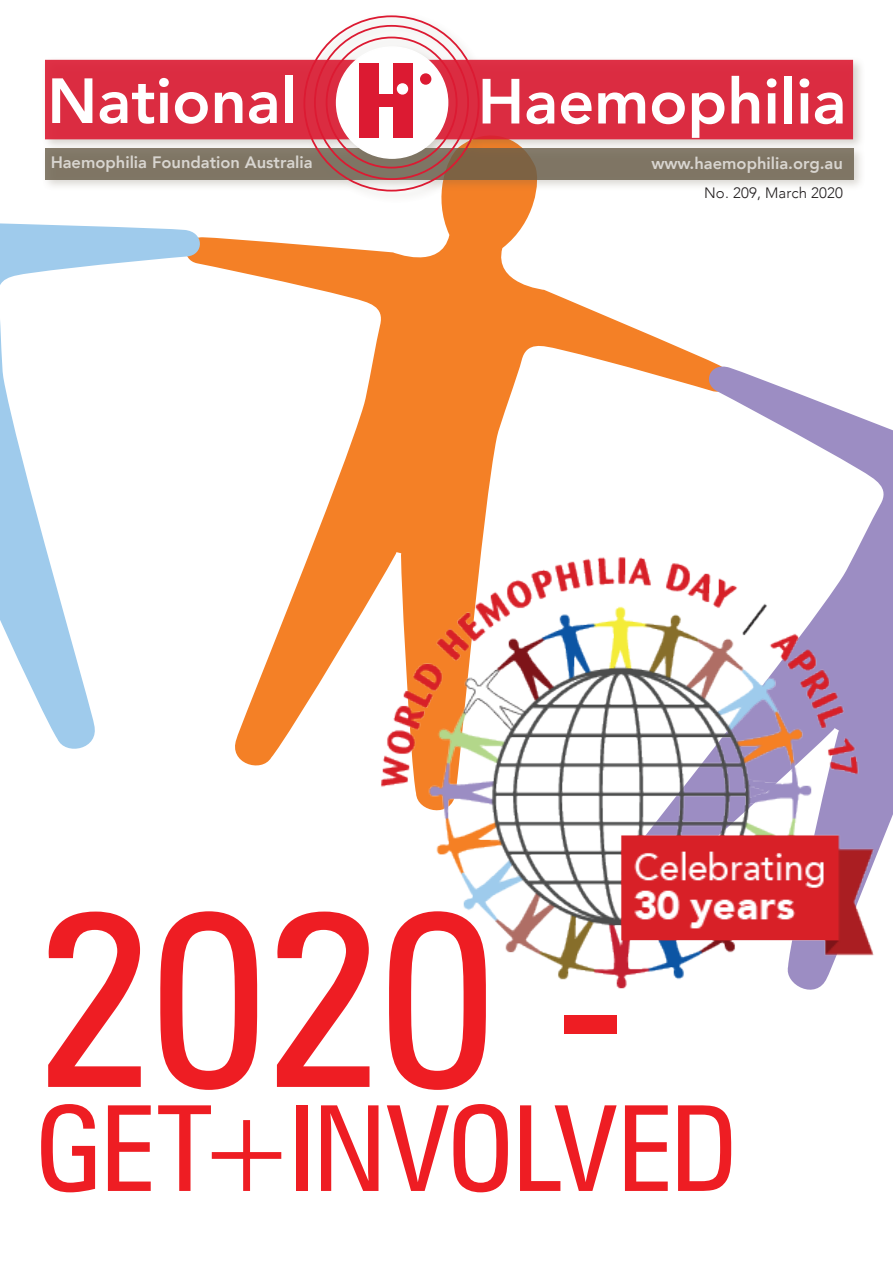
<style>
.page{position:relative;width:893px;height:1266px;background:#fff}
.page>*{position:absolute;margin:0;border:0;box-sizing:border-box;transform-origin:0 0}
.t1{font:condensed 247.5px "Zurich BT";color:#ee1d23}
.t2{font:condensed 118.8px "Zurich BT";letter-spacing:-.015em;color:#ee1d23}
.t3{font:800 63px "Avenir";color:#fff}
.t4{font:800 16.5px "Avenir";color:#fff}
.t5{font:300 15px "Avenir";letter-spacing:.01em;color:#231f20}
</style>
<div class="page">
<svg style="left:205px;top:204px;width:478px;height:562px"></svg>
<svg style="left:0;top:223px;width:205px;height:526px"></svg>
<svg style="left:610px;top:349px;width:283px;height:492px"></svg>
<div style="left:41px;top:12px;width:824px;height:192px;background:#685d49;opacity:.3"></div>
<div style="left:45px;top:60px;width:808px;height:79px;background:#db2c41"></div>
<svg style="left:45px;top:148px;width:808px;height:31px;background:#7f7462"></svg>
<svg style="left:303px;top:15px;width:177px;height:177px"></svg>
<div style="left:337px;top:47px;width:111px;height:111px;background:#fff;border-radius:50%"></div>
<div style="left:336px;top:46px;width:112px;height:113px;border:2px solid #fff;border-radius:50%"></div>
<div style="left:360px;top:63px;width:19px;height:75px;background:#dc1a32"></div>
<div style="left:393px;top:63px;width:19px;height:75px;background:#dc1a32"></div>
<div style="left:375px;top:95px;width:23px;height:12px;background:#dc1a32"></div>
<div style="left:397px;top:84px;width:10px;height:10px;background:#fff;border-radius:50%"></div>
<div style="left:397px;top:83px;width:11px;height:12px;border:2px solid #fff;border-radius:50%"></div>
<div style="left:421px;top:74px;width:10px;height:10px;background:#dc1a32;border-radius:50%"></div>
<div style="left:420px;top:73px;width:11px;height:12px;border:2px solid #dc1a32;border-radius:50%"></div>
<img style="left:360px;top:539px;width:522px;height:451px">
<h3 class="t3" style="left:47px;top:52px;width:251px">National</h3>
<p class="t4" style="left:51px;top:149px;width:264px">Haemophilia Foundation Australia</p>
<h3 class="t3" style="left:478px;top:52px;width:370px">Haemophilia</h3>
<p class="t4" style="left:651px;top:150px;width:193px">www.haemophilia.org.au</p>
<p class="t5" style="left:704px;top:184px;width:140px">No. 209, March 2020</p>
<h1 class="t1" style="left:35px;top:848px;width:591px">2020 -</h1>
<h2 class="t2" style="left:35px;top:1076px;width:703px">GET+INVOLVED</h2>
</div>
